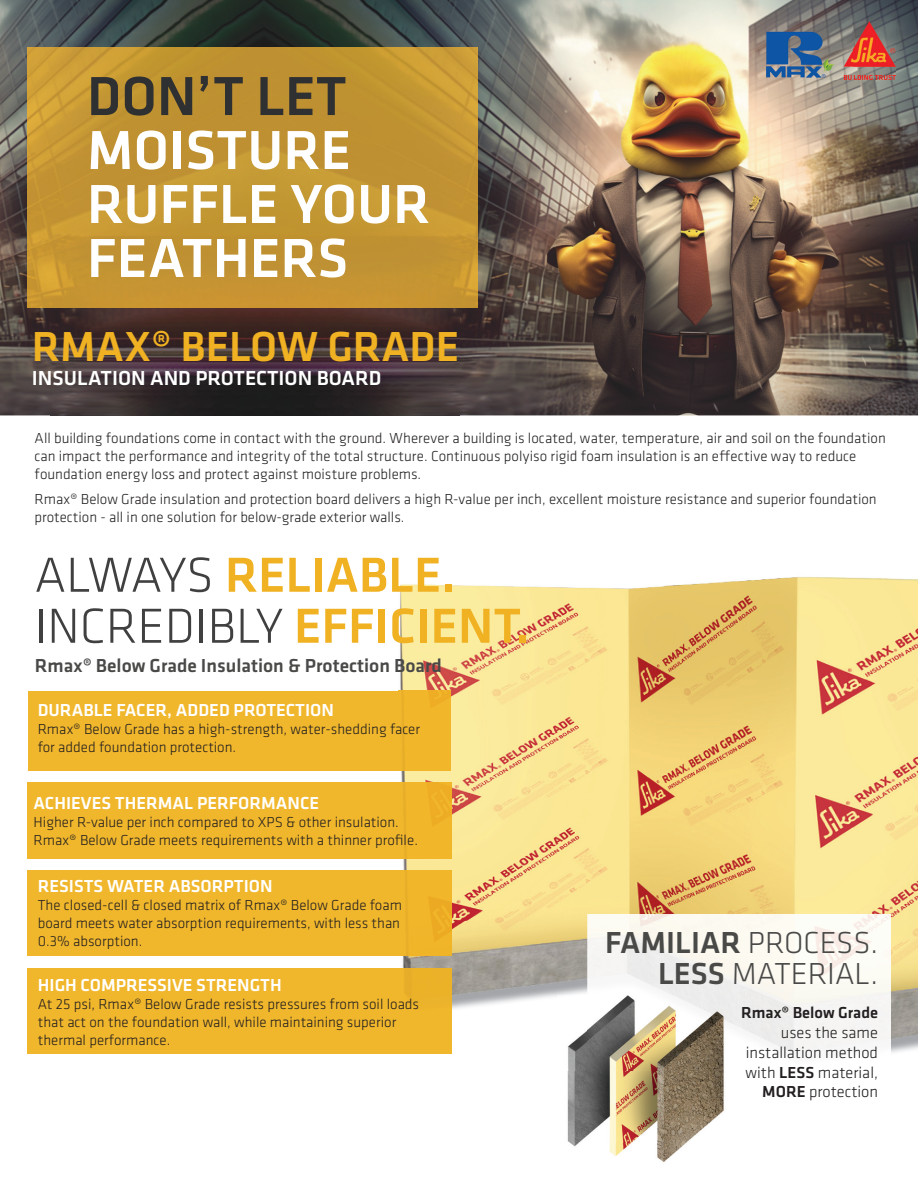
<style>
.page{position:relative;width:918px;height:1188px;background:#fff}
.page>*{position:absolute;margin:0;border:0;box-sizing:border-box;transform-origin:0 0}
.t1{font:500 57px/54px "Klavika";color:#fff}
.t2{font:500 57px "Klavika";color:#2f3032}
.t3{font:500 51px/51px "Klavika";color:#f0b223}
.t4{font:500 43.5px "Klavika";color:#f0b223}
.t5{font:300 31.5px/31.5px "Klavika";color:#494948;text-align:right}
.t6{font:500 21px "Klavika";color:#fff}
.t7{font:500 19.5px "Klavika";color:#494948}
.t8{font:500 18px "Klavika";color:#fff}
.t9{font:300 16.5px/19.8px "Klavika";color:#231f20;text-align:right}
.t10{font:500 16.5px "Klavika";color:#231f20}
.t11{font:300 15px/18px "Klavika";color:#231f20}
.s1{font-weight:300;color:#404041}
.s2{font-weight:500}
</style>
<div class="page">
<img style="left:400px;top:577px;width:518px;height:344px">
<img style="left:400px;top:921px;width:188px;height:133px">
<img style="left:891px;top:921px;width:27px;height:132px">
<img style="left:0;top:0;width:918px;height:51px">
<img style="left:0;top:51px;width:50px;height:364px">
<img style="left:459px;top:51px;width:459px;height:364px">
<img style="left:50px;top:308px;width:409px;height:107px">
<img style="left:27px;top:48px;width:450px;height:260px">
<div style="left:27px;top:782px;width:371px;height:77px;background:#f1b72c"></div>
<img style="left:398px;top:782px;width:53px;height:77px">
<div style="left:27px;top:871px;width:371px;height:85px;background:#f1b72c"></div>
<img style="left:398px;top:871px;width:53px;height:85px">
<div style="left:27px;top:969px;width:371px;height:85px;background:#f1b72c"></div>
<div style="left:398px;top:969px;width:53px;height:85px;background:#f1b72c"></div>
<div style="left:29px;top:691px;width:369px;height:80px;background:#f1b72c"></div>
<img style="left:398px;top:691px;width:52px;height:80px">
<img style="left:588px;top:914px;width:303px;height:139px">
<img style="left:567px;top:1070px;width:119px;height:92px">
<img style="left:558px;top:996px;width:30px;height:74px">
<img style="left:588px;top:996px;width:147px;height:147px">
<img style="left:767px;top:22px;width:128px;height:58px">
<h1 class="t2" style="left:87px;top:58px;width:261px">DON’T LET</h1>
<h1 class="t1" style="left:87px;top:122px;width:345px">MOISTURE<br>RUFFLE YOUR<br>FEATHERS</h1>
<h3 class="t4" style="left:32px;top:317px;width:429px">RMAX® BELOW GRADE</h3>
<h3 class="t6" style="left:32px;top:364px;width:351px">INSULATION AND PROTECTION BOARD</h3>
<p class="t11" style="left:34px;top:429px;width:853px">All building foundations come in contact with the ground. Wherever a building is located, water, temperature, air and soil on the foundation can impact the performance and integrity of the total structure. Continuous polyiso rigid foam insulation is an effective way to reduce foundation energy loss and protect against moisture problems.</p>
<p class="t11" style="left:34px;top:490px;width:844px">Rmax® Below Grade insulation and protection board delivers a high R-value per inch, excellent moisture resistance and superior foundation protection - all in one solution for below-grade exterior walls.</p>
<h2 class="t3" style="left:34px;top:548px;width:496px"><span class="s1">ALWAYS</span> RELIABLE.<br><span class="s1">INCREDIBLY</span> EFFICIENT.</h2>
<h3 class="t7" style="left:35px;top:652px;width:409px">Rmax® Below Grade Insulation &amp; Protection Board</h3>
<p class="t8" style="left:38px;top:698px;width:298px">DURABLE FACER, ADDED PROTECTION</p>
<p class="t11" style="left:38px;top:720px;width:384px">Rmax® Below Grade has a high-strength, water-shedding facer for added foundation protection.</p>
<p class="t8" style="left:34px;top:791px;width:287px">ACHIEVES THERMAL PERFORMANCE</p>
<p class="t11" style="left:34px;top:813px;width:386px">Higher R-value per inch compared to XPS &amp; other insulation.<br>Rmax® Below Grade meets requirements with a thinner profile.</p>
<p class="t8" style="left:38px;top:874px;width:236px">RESISTS WATER ABSORPTION</p>
<p class="t11" style="left:38px;top:896px;width:366px">The closed-cell &amp; closed matrix of Rmax® Below Grade foam board meets water absorption requirements, with less than<br>0.3% absorption.</p>
<p class="t8" style="left:38px;top:973px;width:245px">HIGH COMPRESSIVE STRENGTH</p>
<p class="t11" style="left:38px;top:995px;width:383px">At 25 psi, Rmax® Below Grade resists pressures from soil loads that act on the foundation wall, while maintaining superior thermal performance.</p>
<h3 class="t5" style="left:605px;top:926px;width:274px"><span class="s2">FAMILIAR</span> PROCESS.<br><span class="s2">LESS</span> MATERIAL.</h3>
<p class="t10" style="left:741px;top:1002px;width:139px">Rmax® Below Grade</p>
<p class="t9" style="left:746px;top:1022px;width:134px">uses the same installation method with <span class="s2">LESS</span> material,<br><span class="s2">MORE</span> protection</p>
</div>
